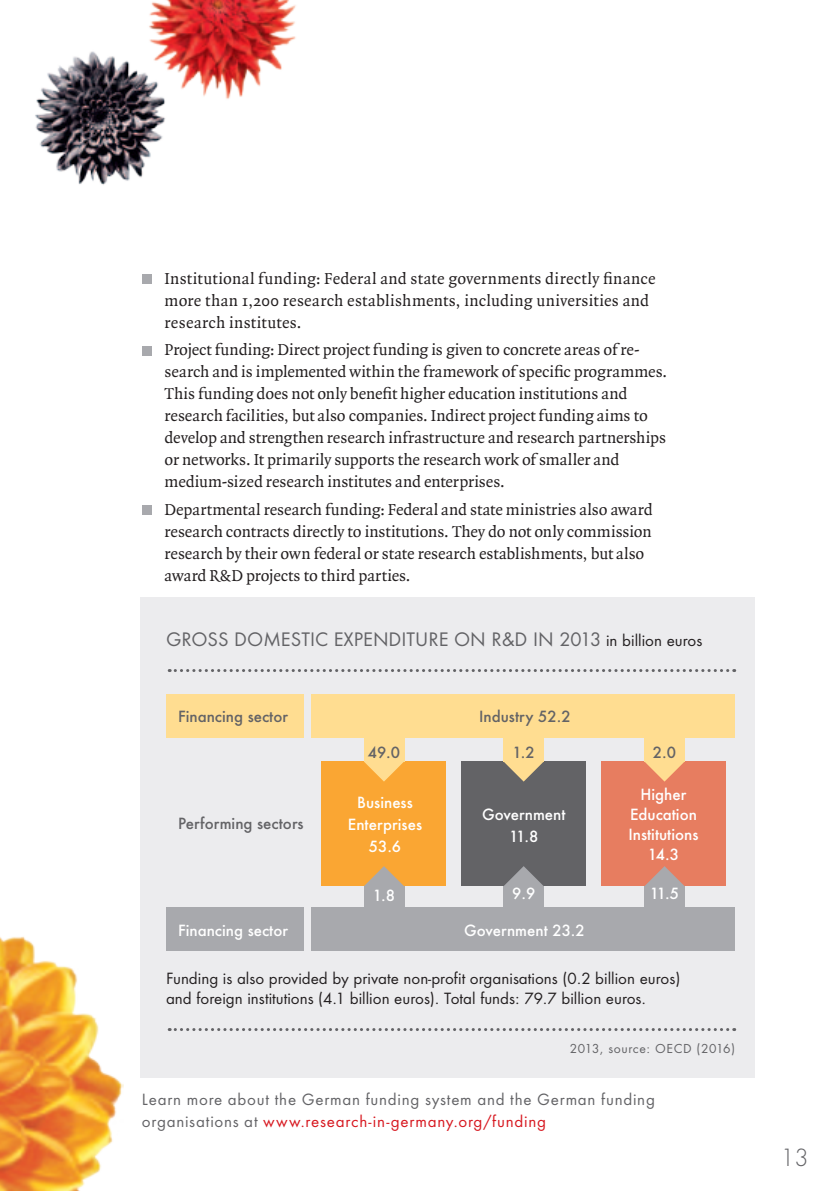
<style>
.page{position:relative;width:840px;height:1191px;background:#fff}
.page>*{position:absolute;margin:0;border:0;box-sizing:border-box;transform-origin:0 0}
.t1{font:300 23px "Futura ND";color:#636366}
.t2{font:18px "Futura ND";color:#636366}
.t3{font:17px/22px "Quadraat OT";color:#231f20}
.t4{font:17px/22px "Quadraat OT";letter-spacing:.02em;color:#231f20}
.t5{font:15px/20px "Futura ND";color:#231f20}
.t6{font:500 15px/22px "Futura ND";color:#fff;text-align:center}
.t7{font:15px/22px "Futura ND";letter-spacing:.05em;color:#636366}
.t8{font:500 15px "Futura ND";color:#636366}
.t9{font:12px "Futura ND";letter-spacing:.05em;color:#636366}
.s1{font-size:15px;color:#231f20}
.s2{color:#d7171f}
</style>
<div class="page">
<div style="left:141px;top:597px;width:613px;height:480px;background:#ececee"></div>
<div style="left:321px;top:761px;width:125px;height:125px;background:#faa633"></div>
<div style="left:600px;top:761px;width:125px;height:125px;background:#e77d60"></div>
<div style="left:461px;top:761px;width:124px;height:125px;background:#636366"></div>
<div style="left:363px;top:733px;width:41px;height:28px;background:#ffdd91"></div>
<svg style="left:364px;top:761px;width:40px;height:20px"></svg>
<div style="left:503px;top:733px;width:40px;height:28px;background:#ffdd91"></div>
<svg style="left:503px;top:761px;width:40px;height:20px"></svg>
<div style="left:644px;top:733px;width:40px;height:28px;background:#ffdd91"></div>
<svg style="left:644px;top:761px;width:40px;height:20px"></svg>
<svg style="left:169px;top:1028px;width:565px;height:3px"></svg>
<svg style="left:169px;top:669px;width:565px;height:3px"></svg>
<div style="left:167px;top:694px;width:567px;height:43px;background:#ffdd91"></div>
<div style="left:167px;top:907px;width:567px;height:44px;background:#a8a9ad"></div>
<div style="left:304px;top:672px;width:7px;height:292px;background:#ececee"></div>
<div style="left:363px;top:886px;width:41px;height:28px;background:#a8a9ad"></div>
<svg style="left:364px;top:866px;width:40px;height:20px"></svg>
<div style="left:503px;top:886px;width:40px;height:28px;background:#a8a9ad"></div>
<svg style="left:504px;top:866px;width:39px;height:20px"></svg>
<div style="left:644px;top:886px;width:40px;height:28px;background:#a8a9ad"></div>
<svg style="left:645px;top:866px;width:39px;height:20px"></svg>
<img style="left:0;top:936px;width:123px;height:255px">
<div style="left:142px;top:274px;width:9px;height:10px;background:#a8a9ad"></div>
<div style="left:142px;top:346px;width:9px;height:9px;background:#a8a9ad"></div>
<div style="left:142px;top:505px;width:9px;height:10px;background:#a8a9ad"></div>
<img style="left:35px;top:51px;width:131px;height:134px">
<img style="left:140px;top:0;width:156px;height:106px">
<p class="t4" style="left:164px;top:268px;width:492px">Institutional funding: Federal and state governments directly finance more than 1,200 research establishments, including universities and research institutes.</p>
<p class="t3" style="left:164px;top:339px;width:504px">Project funding: Direct project funding is given to concrete areas of re&shy;search and is implemented within the framework of specific programmes.<br>This funding does not only benefit higher education institutions and research facilities, but also companies. Indirect project funding aims to develop and strengthen research infrastructure and research partnerships or networks. It primarily supports the research work of smaller and medium-sized research institutes and enterprises.</p>
<p class="t3" style="left:164px;top:499px;width:489px">Departmental research funding: Federal and state ministries also award research contracts directly to institutions. They do not only commission research by their own federal or state research establishments, but also award R&amp;D projects to third parties.</p>
<p class="t2" style="left:166px;top:626px;width:537px">GROSS DOMESTIC EXPENDITURE ON R&amp;D IN 2013 <span class="s1">in billion euros</span></p>
<p class="t8" style="left:178px;top:706px;width:111px">Financing sector</p>
<p class="t8" style="left:178px;top:814px;width:127px">Performing sectors</p>
<p class="t8" style="left:367px;top:742px;width:34px">49.0</p>
<p class="t6" style="left:348px;top:791px;width:76px">Business<br>Enterprises<br>53.6</p>
<p class="t6" style="left:372px;top:884px;width:24px">1.8</p>
<p class="t8" style="left:479px;top:706px;width:93px">Industry 52.2</p>
<p class="t8" style="left:512px;top:742px;width:24px">1.2</p>
<p class="t6" style="left:482px;top:803px;width:85px">Government<br>11.8</p>
<p class="t8" style="left:652px;top:742px;width:25px">2.0</p>
<p class="t6" style="left:628px;top:785px;width:71px;line-height:20px">Higher<br>Education<br>Institutions<br>14.3</p>
<p class="t6" style="left:512px;top:882px;width:25px">9.9</p>
<p class="t6" style="left:649px;top:882px;width:31px">11.5</p>
<p class="t6" style="left:178px;top:919px;width:111px">Financing sector</p>
<p class="t6" style="left:464px;top:919px;width:122px">Government 23.2</p>
<p class="t5" style="left:166px;top:967px;width:515px">Funding is also provided by private non-profit organisations (0.2 billion euros) and foreign institutions (4.1 billion euros). Total funds: 79.7 billion euros.</p>
<p class="t9" style="left:569px;top:1040px;width:167px">2013, source: OECD (2016)</p>
<p class="t7" style="left:142px;top:1087px;width:514px">Learn more about the German funding system and the German funding organisations at <span class="s2">www.research-in-germany.org/funding</span></p>
<h1 class="t1" style="left:779px;top:1143px;width:30px">13</h1>
</div>
